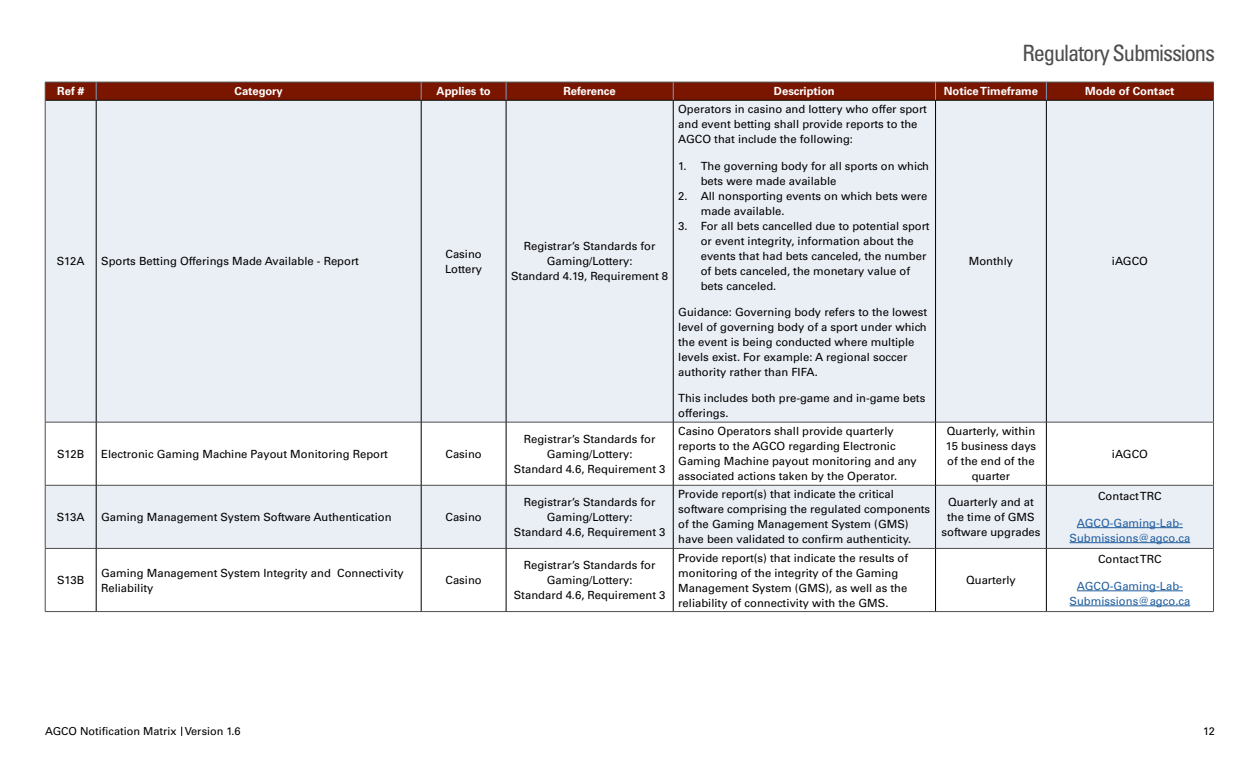
<style>
.page{position:relative;width:1260px;height:765px;background:#fff}
.page>*{position:absolute;margin:0;border:0;box-sizing:border-box;transform-origin:0 0}
.t1{font:condensed 22.5px "Univers LT Std";letter-spacing:-.05em;color:#4d4d4f}
.Table_Copy{font:11.25px/15px "Univers LT Std";color:#000}
.Table_Copy-2{font:11.25px/15px "Univers LT Std";color:#215e9e;text-align:center}
.t2{font:700 11.25px "Univers LT Std";color:#fff}
.t3{font:11px "Univers LT Std";color:#000}
</style>
<div class="page">
<div style="left:46px;top:101px;width:1167px;height:321px;background:#eaeef5"></div>
<svg style="left:46px;top:423px;width:1167px;height:188px"></svg>
<svg style="left:45px;top:82px;width:1169px;height:18px;background:#761804"></svg>
<hr style="left:45px;top:100px;width:51px;height:1px;background:#000">
<hr style="left:96px;top:100px;width:325px;height:1px;background:#000">
<hr style="left:421px;top:100px;width:85px;height:1px;background:#000">
<hr style="left:506px;top:100px;width:167px;height:1px;background:#000">
<hr style="left:673px;top:100px;width:263px;height:1px;background:#000">
<hr style="left:936px;top:100px;width:110px;height:1px;background:#000">
<hr style="left:1046px;top:100px;width:167px;height:1px;background:#000">
<hr style="left:45px;top:100px;width:1px;height:322px;background:#4d4d4f">
<hr style="left:1213px;top:100px;width:1px;height:322px;background:#4d4d4f">
<hr style="left:45px;top:422px;width:51px;height:1px;background:#4d4d4f">
<hr style="left:45px;top:422px;width:1px;height:63px;background:#4d4d4f">
<hr style="left:96px;top:422px;width:325px;height:1px;background:#4d4d4f">
<hr style="left:421px;top:422px;width:85px;height:1px;background:#4d4d4f">
<hr style="left:506px;top:422px;width:167px;height:1px;background:#4d4d4f">
<hr style="left:673px;top:422px;width:263px;height:1px;background:#4d4d4f">
<hr style="left:936px;top:422px;width:110px;height:1px;background:#4d4d4f">
<hr style="left:1046px;top:422px;width:168px;height:1px;background:#4d4d4f">
<hr style="left:1213px;top:422px;width:1px;height:63px;background:#4d4d4f">
<hr style="left:45px;top:485px;width:51px;height:1px;background:#4d4d4f">
<hr style="left:45px;top:485px;width:1px;height:63px;background:#4d4d4f">
<hr style="left:96px;top:485px;width:325px;height:1px;background:#4d4d4f">
<hr style="left:421px;top:485px;width:85px;height:1px;background:#4d4d4f">
<hr style="left:506px;top:485px;width:167px;height:1px;background:#4d4d4f">
<hr style="left:673px;top:485px;width:263px;height:1px;background:#4d4d4f">
<hr style="left:936px;top:485px;width:110px;height:1px;background:#4d4d4f">
<hr style="left:1046px;top:485px;width:168px;height:1px;background:#4d4d4f">
<hr style="left:1213px;top:485px;width:1px;height:63px;background:#4d4d4f">
<hr style="left:45px;top:548px;width:51px;height:1px;background:#4d4d4f">
<hr style="left:45px;top:549px;width:1px;height:62px;background:#4d4d4f">
<hr style="left:96px;top:548px;width:325px;height:1px;background:#4d4d4f">
<hr style="left:421px;top:548px;width:85px;height:1px;background:#4d4d4f">
<hr style="left:506px;top:548px;width:167px;height:1px;background:#4d4d4f">
<hr style="left:673px;top:548px;width:263px;height:1px;background:#4d4d4f">
<hr style="left:936px;top:548px;width:110px;height:1px;background:#4d4d4f">
<hr style="left:1046px;top:548px;width:168px;height:1px;background:#4d4d4f">
<hr style="left:1213px;top:549px;width:1px;height:62px;background:#4d4d4f">
<hr style="left:45px;top:611px;width:51px;height:1px;background:#4d4d4f">
<hr style="left:96px;top:611px;width:325px;height:1px;background:#4d4d4f">
<hr style="left:421px;top:611px;width:85px;height:1px;background:#4d4d4f">
<hr style="left:506px;top:611px;width:167px;height:1px;background:#4d4d4f">
<hr style="left:673px;top:611px;width:263px;height:1px;background:#4d4d4f">
<hr style="left:936px;top:611px;width:110px;height:1px;background:#4d4d4f">
<hr style="left:1046px;top:611px;width:168px;height:1px;background:#4d4d4f">
<hr style="left:96px;top:100px;width:1px;height:322px;background:#000">
<hr style="left:421px;top:100px;width:1px;height:322px;background:#000">
<hr style="left:506px;top:100px;width:1px;height:322px;background:#000">
<hr style="left:673px;top:100px;width:1px;height:322px;background:#000">
<hr style="left:935px;top:100px;width:1px;height:322px;background:#000">
<hr style="left:1046px;top:100px;width:1px;height:322px;background:#000">
<hr style="left:96px;top:422px;width:1px;height:63px;background:#000">
<hr style="left:421px;top:422px;width:1px;height:63px;background:#000">
<hr style="left:506px;top:422px;width:1px;height:63px;background:#000">
<hr style="left:673px;top:422px;width:1px;height:63px;background:#000">
<hr style="left:935px;top:422px;width:1px;height:63px;background:#000">
<hr style="left:1046px;top:422px;width:1px;height:63px;background:#000">
<hr style="left:96px;top:485px;width:1px;height:63px;background:#000">
<hr style="left:421px;top:485px;width:1px;height:63px;background:#000">
<hr style="left:506px;top:485px;width:1px;height:63px;background:#000">
<hr style="left:673px;top:485px;width:1px;height:63px;background:#000">
<hr style="left:935px;top:485px;width:1px;height:63px;background:#000">
<hr style="left:1046px;top:485px;width:1px;height:63px;background:#000">
<hr style="left:96px;top:549px;width:1px;height:62px;background:#000">
<hr style="left:421px;top:549px;width:1px;height:62px;background:#000">
<hr style="left:506px;top:549px;width:1px;height:62px;background:#000">
<hr style="left:673px;top:549px;width:1px;height:62px;background:#000">
<hr style="left:935px;top:549px;width:1px;height:62px;background:#000">
<hr style="left:1046px;top:549px;width:1px;height:62px;background:#000">
<hr style="left:1077px;top:527px;width:106px;height:1px;background:#215e9e">
<hr style="left:1070px;top:542px;width:120px;height:1px;background:#215e9e">
<hr style="left:1077px;top:591px;width:106px;height:1px;background:#215e9e">
<hr style="left:1070px;top:606px;width:120px;height:1px;background:#215e9e">
<h1 class="t1" style="left:1022px;top:39px;width:194px">Regulatory Submissions</h1>
<p class="t2" style="left:57px;top:85px;width:28px">Ref #</p>
<p class="t2" style="left:235px;top:85px;width:50px">Category</p>
<p class="t2" style="left:437px;top:85px;width:56px">Applies to</p>
<p class="t2" style="left:563px;top:85px;width:54px">Reference</p>
<p class="t2" style="left:774px;top:85px;width:62px">Description</p>
<p class="t2" style="left:944px;top:85px;width:96px">Notice Timeframe</p>
<p class="t2" style="left:1085px;top:85px;width:91px">Mode of Contact</p>
<p class="Table_Copy" style="left:57px;top:254px;width:29px">S12A</p>
<p class="Table_Copy" style="left:101px;top:254px;width:259px">Sports Betting Offerings Made Available - Report</p>
<p class="Table_Copy" style="left:446px;top:246px;width:38px">Casino</p>
<p class="Table_Copy" style="left:445px;top:261px;width:39px">Lottery</p>
<p class="Table_Copy" style="left:57px;top:446px;width:29px">S12B</p>
<p class="Table_Copy" style="left:101px;top:446px;width:288px">Electronic Gaming Machine Payout Monitoring Report</p>
<p class="Table_Copy" style="left:446px;top:446px;width:38px">Casino</p>
<p class="Table_Copy" style="left:57px;top:509px;width:29px">S13A</p>
<p class="Table_Copy" style="left:101px;top:509px;width:292px">Gaming Management System Software Authentication</p>
<p class="Table_Copy" style="left:446px;top:509px;width:38px">Casino</p>
<p class="Table_Copy" style="left:57px;top:573px;width:29px">S13B</p>
<p class="Table_Copy" style="left:101px;top:565px;width:304px">Gaming Management System Integrity and Connectivity<br>Reliability</p>
<p class="Table_Copy" style="left:446px;top:573px;width:38px">Casino</p>
<p class="Table_Copy" style="left:524px;top:239px;width:133px;text-align:center">Registrar’s Standards for<br>Gaming/Lottery:</p>
<p class="Table_Copy" style="left:511px;top:269px;width:159px">Standard 4.19, Requirement 8</p>
<p class="Table_Copy" style="left:524px;top:431px;width:133px;text-align:center">Registrar’s Standards for<br>Gaming/Lottery:</p>
<p class="Table_Copy" style="left:514px;top:461px;width:153px">Standard 4.6, Requirement 3</p>
<p class="Table_Copy" style="left:524px;top:494px;width:133px">Registrar’s Standards for</p>
<p class="Table_Copy" style="left:547px;top:509px;width:87px">Gaming/Lottery:</p>
<p class="Table_Copy" style="left:514px;top:524px;width:153px">Standard 4.6, Requirement 3</p>
<p class="Table_Copy" style="left:524px;top:558px;width:133px">Registrar’s Standards for</p>
<p class="Table_Copy" style="left:547px;top:573px;width:87px">Gaming/Lottery:</p>
<p class="Table_Copy" style="left:514px;top:588px;width:153px">Standard 4.6, Requirement 3</p>
<p class="Table_Copy" style="left:678px;top:102px;width:250px">Operators in casino and lottery who offer sport and event betting shall provide reports to the<br>AGCO that include the following:</p>
<p class="Table_Copy" style="left:701px;top:158px;width:230px;text-indent:-22px">1. The governing body for all sports on which bets were made available</p>
<p class="Table_Copy" style="left:701px;top:188px;width:228px;text-indent:-22px">2. All nonsporting events on which bets were made available.</p>
<p class="Table_Copy" style="left:701px;top:218px;width:230px;text-indent:-22px">3. For all bets cancelled due to potential sport or event integrity, information about the events that had bets canceled, the number of bets canceled, the monetary value of bets canceled.</p>
<p class="Table_Copy" style="left:678px;top:304px;width:250px">Guidance: Governing body refers to the lowest level of governing body of a sport under which the event is being conducted where multiple levels exist. For example: A regional soccer authority rather than FIFA.</p>
<p class="Table_Copy" style="left:678px;top:391px;width:249px">This includes both pre-game and in-game bets offerings.</p>
<p class="Table_Copy" style="left:969px;top:254px;width:46px">Monthly</p>
<p class="Table_Copy" style="left:1112px;top:254px;width:38px">iAGCO</p>
<p class="Table_Copy" style="left:678px;top:424px;width:240px">Casino Operators shall provide quarterly reports to the AGCO regarding Electronic Gaming Machine payout monitoring and any associated actions taken by the Operator.</p>
<p class="Table_Copy" style="left:946px;top:424px;width:92px;text-align:center">Quarterly, within<br>15 business days of the end of the quarter</p>
<p class="Table_Copy" style="left:678px;top:487px;width:253px">Provide report(s) that indicate the critical software comprising the regulated components of the Gaming Management System (GMS) have been validated to confirm authenticity.</p>
<p class="Table_Copy" style="left:942px;top:494px;width:100px;text-align:center">Quarterly and at the time of GMS software upgrades</p>
<p class="Table_Copy" style="left:678px;top:550px;width:231px">Provide report(s) that indicate the results of monitoring of the integrity of the Gaming Management System (GMS), as well as the reliability of connectivity with the GMS.</p>
<p class="Table_Copy" style="left:966px;top:573px;width:51px">Quarterly</p>
<p class="Table_Copy" style="left:1112px;top:446px;width:38px">iAGCO</p>
<p class="Table_Copy" style="left:1098px;top:489px;width:65px">Contact TRC</p>
<p class="Table_Copy-2" style="left:1070px;top:515px;width:122px">AGCO-Gaming-Lab-<br>Submissions@agco.ca</p>
<p class="Table_Copy" style="left:1098px;top:552px;width:65px">Contact TRC</p>
<p class="Table_Copy-2" style="left:1070px;top:578px;width:122px">AGCO-Gaming-Lab-<br>Submissions@agco.ca</p>
<p class="t3" style="left:45px;top:724px;width:197px">AGCO Notification Matrix Version 1.6</p>
<p class="t3" style="left:1203px;top:724px;width:13px">12</p>
</div>
